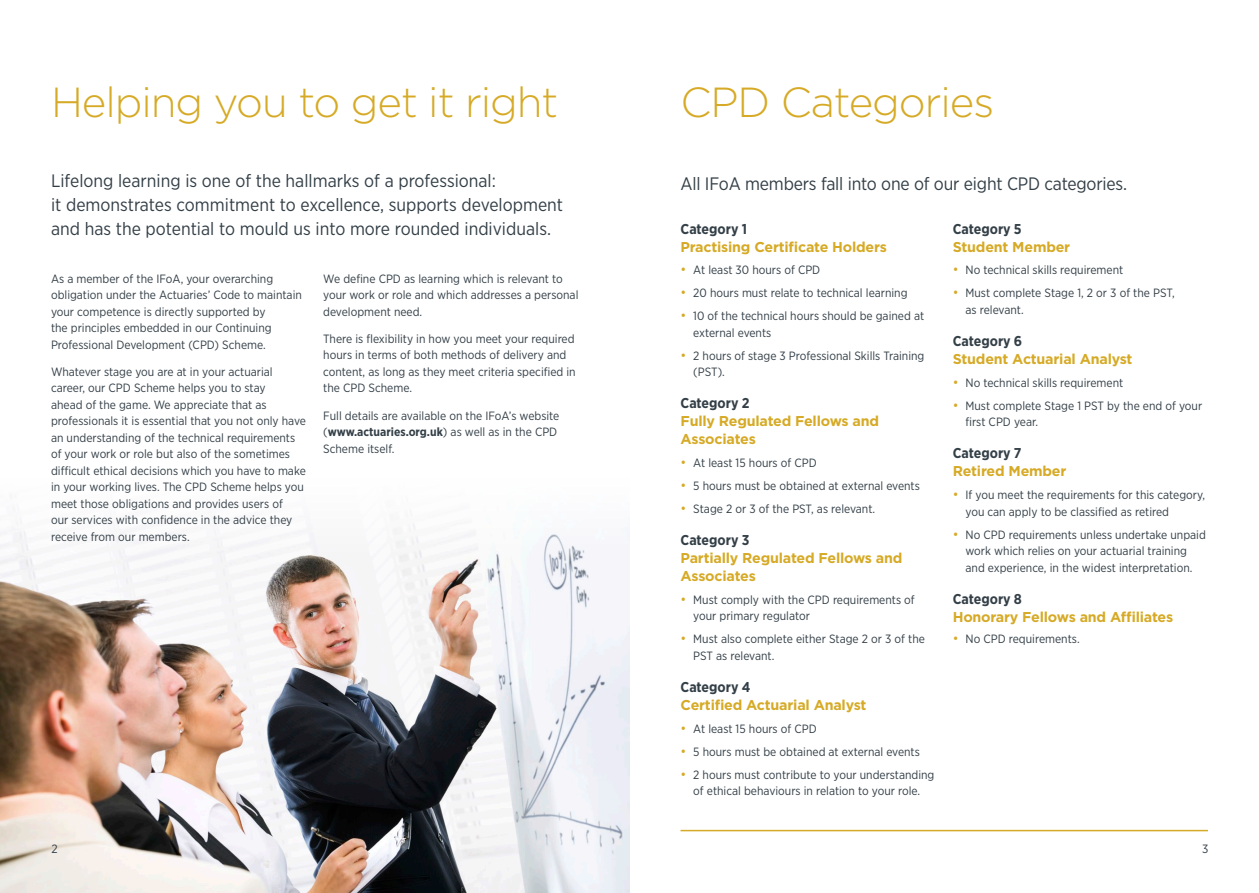
<style>
.page{position:relative;width:1259px;height:893px;background:#fff}
.page>*{position:absolute;margin:0;border:0;box-sizing:border-box;transform-origin:0 0}
.Main_title{font:300 42px "Gotham";letter-spacing:-.025em;color:#d6aa26}
.Leader{font:18px/24px "Gotham Narrow";color:#333f47}
.Subtitles{font:700 14.25px/18px "Gotham";letter-spacing:-.015em;color:#d6aa26}
.small_subtitle{font:700 14.25px "Gotham Narrow";color:#333f47}
.Body_copy{font:12px/16.5px "Gotham Narrow";color:#333f47}
.LH_page_no{font:12px "Gotham Narrow";color:#333f47}
.RH_page_no{font:12px "Gotham Narrow";color:#333f47}
.s1{font-weight:700}
.s2{font-size:13.5px;color:#d6aa26}
</style>
<div class="page">
<img style="left:0;top:518px;width:629px;height:375px">
<hr style="left:680px;top:830px;width:528px;height:1px;background:#d6aa26">
<p class="Main_title" style="left:51px;top:75px;width:509px">Helping you to get it right</p>
<p class="Leader" style="left:51px;top:169px;width:513px">Lifelong learning is one of the hallmarks of a professional:<br>it demonstrates commitment to excellence, supports development and has the potential to mould us into more rounded individuals.</p>
<p class="Body_copy" style="left:51px;top:270px;width:252px">As a member of the IFoA, your overarching obligation under the Actuaries’ Code to maintain your competence is directly supported by<br>the principles embedded in our Continuing Professional Development (CPD) Scheme.</p>
<p class="Body_copy" style="left:51px;top:363px;width:256px">Whatever stage you are at in your actuarial career, our CPD Scheme helps you to stay<br>ahead of the game. We appreciate that as professionals it is essential that you not only have an understanding of the technical requirements of your work or role but also of the sometimes difficult ethical decisions which you have to make in your working lives. The CPD Scheme helps you meet those obligations and provides users of<br>our services with confidence in the advice they receive from our members.</p>
<p class="Body_copy" style="left:323px;top:270px;width:257px">We define CPD as learning which is relevant to your work or role and which addresses a personal development need.</p>
<p class="Body_copy" style="left:323px;top:330px;width:254px">There is flexibility in how you meet your required hours in terms of both methods of delivery and content, as long as they meet criteria specified in the CPD Scheme.</p>
<p class="Body_copy" style="left:323px;top:407px;width:238px">Full details are available on the IFoA’s website (<span class="s1">www.actuaries.org.uk</span>) as well as in the CPD<br>Scheme itself.</p>
<p class="Main_title" style="left:680px;top:75px;width:315px">CPD Categories</p>
<p class="Leader" style="left:680px;top:172px;width:448px">All IFoA members fall into one of our eight CPD categories.</p>
<p class="small_subtitle" style="left:952px;top:219px;width:70px">Category 5</p>
<p class="Subtitles" style="left:952px;top:237px;width:119px">Student Member</p>
<p class="Body_copy" style="left:952px;top:262px;width:172px"><span class="s2">•</span> No technical skills requirement</p>
<p class="Body_copy" style="left:965px;top:285px;width:211px;text-indent:-13px"><span class="s2">•</span> Must complete Stage 1, 2 or 3 of the PST, as relevant.</p>
<p class="small_subtitle" style="left:952px;top:332px;width:71px">Category 6</p>
<p class="Subtitles" style="left:952px;top:350px;width:181px">Student Actuarial Analyst</p>
<p class="Body_copy" style="left:952px;top:374px;width:172px"><span class="s2">•</span> No technical skills requirement</p>
<p class="Body_copy" style="left:965px;top:397px;width:238px;text-indent:-13px"><span class="s2">•</span> Must complete Stage 1 PST by the end of your first CPD year.</p>
<p class="small_subtitle" style="left:952px;top:444px;width:70px">Category 7</p>
<p class="Subtitles" style="left:952px;top:462px;width:115px">Retired Member</p>
<p class="Body_copy" style="left:965px;top:487px;width:241px;text-indent:-13px"><span class="s2">•</span> If you meet the requirements for this category, you can apply to be classified as retired</p>
<p class="Body_copy" style="left:952px;top:526px;width:255px;text-align:center"><span class="s2">•</span> No CPD requirements unless undertake unpaid work which relies on your actuarial training<br>and experience, in the widest interpretation.</p>
<p class="small_subtitle" style="left:952px;top:590px;width:71px">Category 8</p>
<p class="Subtitles" style="left:952px;top:608px;width:222px">Honorary Fellows and Affiliates</p>
<p class="Body_copy" style="left:952px;top:630px;width:128px"><span class="s2">•</span> No CPD requirements.</p>
<p class="small_subtitle" style="left:680px;top:219px;width:68px">Category 1</p>
<p class="Subtitles" style="left:680px;top:237px;width:208px">Practising Certificate Holders</p>
<p class="Body_copy" style="left:680px;top:262px;width:141px"><span class="s2">•</span> At least 30 hours of CPD</p>
<p class="Body_copy" style="left:680px;top:285px;width:228px"><span class="s2">•</span> 20 hours must relate to technical learning</p>
<p class="Body_copy" style="left:693px;top:307px;width:232px;text-indent:-13px"><span class="s2">•</span> 10 of the technical hours should be gained at external events</p>
<p class="Body_copy" style="left:693px;top:347px;width:233px;text-indent:-13px"><span class="s2">•</span> 2 hours of stage 3 Professional Skills Training (PST).</p>
<p class="small_subtitle" style="left:680px;top:394px;width:70px">Category 2</p>
<p class="Subtitles" style="left:680px;top:412px;width:200px">Fully Regulated Fellows and<br>Associates</p>
<p class="Body_copy" style="left:680px;top:454px;width:138px"><span class="s2">•</span> At least 15 hours of CPD</p>
<p class="Body_copy" style="left:680px;top:477px;width:241px"><span class="s2">•</span> 5 hours must be obtained at external events</p>
<p class="Body_copy" style="left:680px;top:500px;width:196px"><span class="s2">•</span> Stage 2 or 3 of the PST, as relevant.</p>
<p class="small_subtitle" style="left:680px;top:531px;width:70px">Category 3</p>
<p class="Subtitles" style="left:680px;top:549px;width:223px">Partially Regulated Fellows and<br>Associates</p>
<p class="Body_copy" style="left:693px;top:591px;width:223px;text-indent:-13px"><span class="s2">•</span> Must comply with the CPD requirements of your primary regulator</p>
<p class="Body_copy" style="left:693px;top:631px;width:233px;text-indent:-13px"><span class="s2">•</span> Must also complete either Stage 2 or 3 of the<br>PST as relevant.</p>
<p class="small_subtitle" style="left:680px;top:678px;width:71px">Category 4</p>
<p class="Subtitles" style="left:680px;top:696px;width:187px">Certified Actuarial Analyst</p>
<p class="Body_copy" style="left:680px;top:720px;width:138px"><span class="s2">•</span> At least 15 hours of CPD</p>
<p class="Body_copy" style="left:680px;top:743px;width:241px"><span class="s2">•</span> 5 hours must be obtained at external events</p>
<p class="Body_copy" style="left:680px;top:766px;width:255px;text-align:center"><span class="s2">•</span> 2 hours must contribute to your understanding of ethical behaviours in relation to your role.</p>
<p class="LH_page_no" style="left:51px;top:841px;width:8px">2</p>
<p class="RH_page_no" style="left:1202px;top:841px;width:8px">3</p>
</div>
